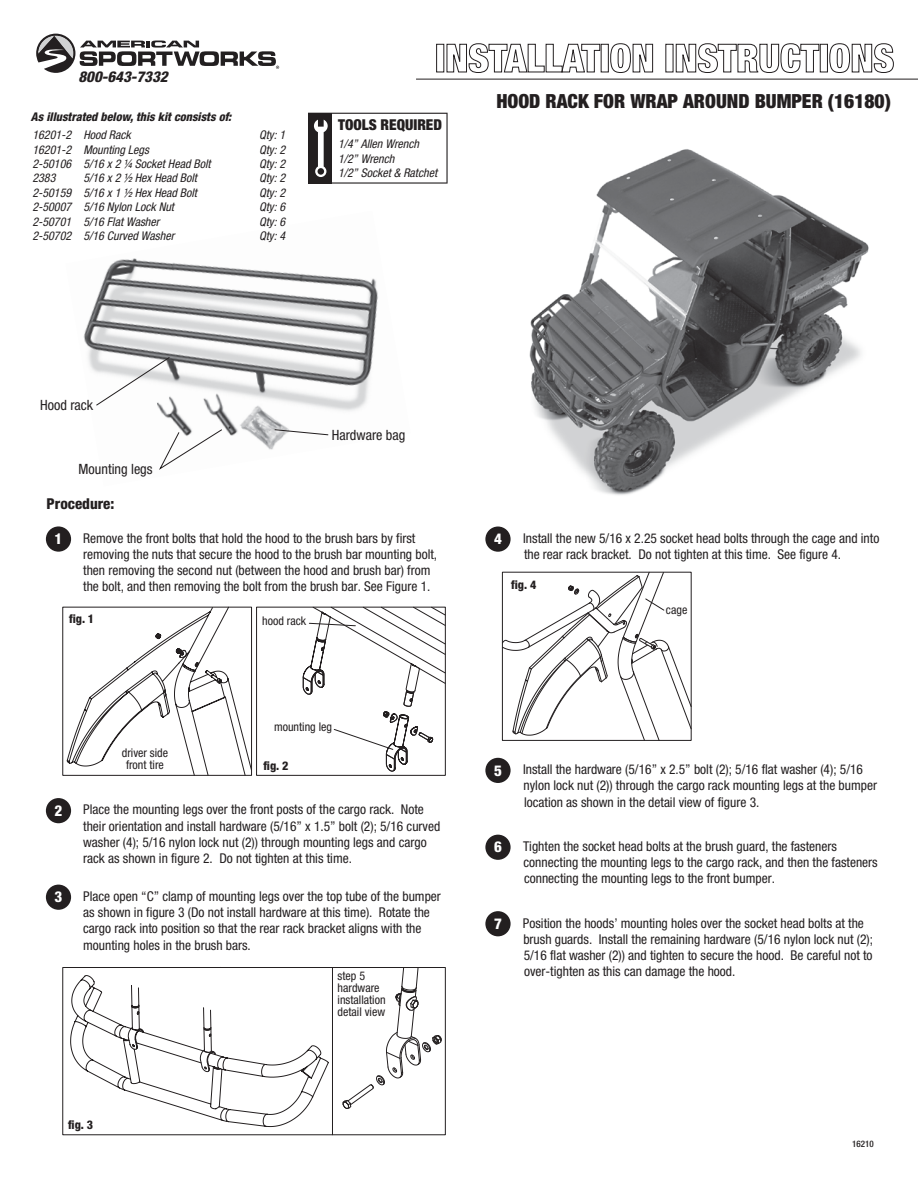
<style>
.page{position:relative;width:918px;height:1188px;background:#fff}
.page>*{position:absolute;margin:0;border:0;box-sizing:border-box;transform-origin:0 0}
.t1{font:900 condensed 19.5px "Helvetica Neue";color:#231f20}
.t2{font:900 condensed 15px "Helvetica Neue";color:#231f20}
.t3{font:italic 800 condensed 15px "Helvetica Neue";color:#231f20}
.t4{font:800 condensed 15px "Helvetica Neue";color:#231f20}
.t5{font:800 condensed 15px "Helvetica Neue";color:#fff}
.t6{font:condensed 14.25px "Helvetica Neue";color:#231f20}
.t7{font:condensed 13.5px/16.2px "Helvetica Neue";color:#231f20}
.t8{font:italic condensed 12px/14.4px "Helvetica Neue";color:#231f20}
.t9{font:condensed 12px/12px "Helvetica Neue";color:#231f20;text-align:center}
.t10{font:italic 800 condensed 12px "Helvetica Neue";color:#231f20}
.t11{font:800 condensed 12px "Helvetica Neue";color:#231f20}
.t12{font:500 condensed 9px "Helvetica Neue";color:#231f20}
</style>
<div class="page">
<img style="left:83px;top:258px;width:295px;height:192px">
<div style="left:436px;top:44px;width:8px;height:28px;border:1px solid #231f20"></div>
<svg style="left:446px;top:43px;width:155px;height:30px"></svg>
<div style="left:601px;top:44px;width:8px;height:28px;border:1px solid #231f20"></div>
<svg style="left:610px;top:43px;width:43px;height:30px"></svg>
<svg style="left:675px;top:43px;width:145px;height:30px"></svg>
<div style="left:820px;top:44px;width:8px;height:28px;border:1px solid #231f20"></div>
<svg style="left:829px;top:43px;width:65px;height:30px"></svg>
<hr style="left:416px;top:79px;width:502px;height:1px;background:#231f20">
<svg style="left:36px;top:34px;width:243px;height:39px"></svg>
<div style="left:46px;top:526px;width:25px;height:26px;background:#231f20;border-radius:50%"></div>
<div style="left:485px;top:527px;width:26px;height:25px;background:#231f20;border-radius:50%"></div>
<div style="left:485px;top:758px;width:26px;height:25px;background:#231f20;border-radius:50%"></div>
<div style="left:485px;top:835px;width:26px;height:25px;background:#231f20;border-radius:50%"></div>
<div style="left:485px;top:911px;width:26px;height:25px;background:#231f20;border-radius:50%"></div>
<div style="left:46px;top:798px;width:25px;height:25px;background:#231f20;border-radius:50%"></div>
<div style="left:46px;top:885px;width:25px;height:25px;background:#231f20;border-radius:50%"></div>
<img style="left:529px;top:149px;width:340px;height:346px">
<svg style="left:158px;top:428px;width:65px;height:42px"></svg>
<svg style="left:274px;top:429px;width:55px;height:7px"></svg>
<svg style="left:95px;top:356px;width:76px;height:51px"></svg>
<svg style="left:66px;top:606px;width:186px;height:168px"></svg>
<div style="left:62px;top:607px;width:190px;height:169px;border:1px solid #231f20"></div>
<div style="left:256px;top:607px;width:190px;height:169px;border:1px solid #231f20"></div>
<div style="left:62px;top:967px;width:384px;height:168px;border:1px solid #231f20"></div>
<hr style="left:332px;top:968px;width:1px;height:167px;background:#231f20">
<svg style="left:342px;top:967px;width:100px;height:142px"></svg>
<svg style="left:70px;top:967px;width:259px;height:160px"></svg>
<svg style="left:302px;top:606px;width:144px;height:166px"></svg>
<svg style="left:501px;top:571px;width:191px;height:170px"></svg>
<svg style="left:308px;top:113px;width:140px;height:71px"></svg>
<p class="t3" style="left:79px;top:67px;width:91px">800-643-7332</p>
<p class="t10" style="left:31px;top:109px;width:202px">As illustrated below, this kit consists of:</p>
<p class="t8" style="left:32px;top:128px;width:100px">16201-2 Hood Rack</p>
<p class="t8" style="left:259px;top:128px;width:28px">Qty: 1</p>
<p class="t8" style="left:32px;top:142px;width:118px">16201-2 Mounting Legs</p>
<p class="t8" style="left:259px;top:142px;width:28px">Qty: 2</p>
<p class="t8" style="left:32px;top:156px;width:180px">2-50106 5/16 x 2 ¼ Socket Head Bolt</p>
<p class="t8" style="left:259px;top:156px;width:28px">Qty: 2</p>
<p class="t8" style="left:32px;top:171px;width:25px">2383</p>
<p class="t8" style="left:83px;top:171px;width:115px">5/16 x 2 ½ Hex Head Bolt</p>
<p class="t8" style="left:259px;top:171px;width:28px">Qty: 2</p>
<p class="t8" style="left:32px;top:185px;width:166px">2-50159 5/16 x 1 ½ Hex Head Bolt</p>
<p class="t8" style="left:259px;top:185px;width:28px">Qty: 2</p>
<p class="t8" style="left:32px;top:200px;width:143px">2-50007 5/16 Nylon Lock Nut</p>
<p class="t8" style="left:259px;top:200px;width:28px">Qty: 6</p>
<p class="t8" style="left:32px;top:214px;width:128px">2-50701 5/16 Flat Washer</p>
<p class="t8" style="left:259px;top:214px;width:28px">Qty: 6</p>
<p class="t8" style="left:32px;top:228px;width:143px">2-50702 5/16 Curved Washer</p>
<p class="t8" style="left:259px;top:228px;width:28px">Qty: 4</p>
<p class="t2" style="left:338px;top:115px;width:105px">TOOLS REQUIRED</p>
<p class="t8" style="left:338px;top:137px;width:101px">1/4” Allen Wrench<br>1/2” Wrench<br>1/2” Socket &amp; Ratchet</p>
<h1 class="t1" style="left:496px;top:89px;width:396px">HOOD RACK FOR WRAP AROUND BUMPER (16180)</h1>
<p class="t6" style="left:40px;top:397px;width:55px">Hood rack</p>
<p class="t6" style="left:79px;top:461px;width:76px">Mounting legs</p>
<p class="t6" style="left:332px;top:427px;width:75px">Hardware bag</p>
<p class="t4" style="left:47px;top:494px;width:69px">Procedure:</p>
<p class="t5" style="left:55px;top:530px;width:9px">1</p>
<p class="t7" style="left:83px;top:530px;width:355px">Remove the front bolts that hold the hood to the brush bars by first removing the nuts that secure the hood to the brush bar mounting bolt, then removing the second nut (between the hood and brush bar) from the bolt, and then removing the bolt from the brush bar. See Figure 1.</p>
<p class="t5" style="left:494px;top:530px;width:9px">4</p>
<p class="t7" style="left:523px;top:530px;width:358px">Install the new 5/16 x 2.25 socket head bolts through the cage and into the rear rack bracket. Do not tighten at this time. See figure 4.</p>
<p class="t11" style="left:511px;top:577px;width:26px">fig. 4</p>
<p class="t11" style="left:69px;top:611px;width:26px">fig. 1</p>
<p class="t9" style="left:122px;top:746px;width:48px">driver side front tire</p>
<p class="t9" style="left:262px;top:615px;width:45px">hood rack</p>
<p class="t9" style="left:274px;top:721px;width:59px">mounting leg</p>
<p class="t11" style="left:263px;top:758px;width:26px">fig. 2</p>
<p class="t5" style="left:55px;top:801px;width:9px">2</p>
<p class="t7" style="left:83px;top:801px;width:359px">Place the mounting legs over the front posts of the cargo rack. Note their orientation and install hardware (5/16” x 1.5” bolt (2); 5/16 curved washer (4); 5/16 nylon lock nut (2)) through mounting legs and cargo rack as shown in figure 2. Do not tighten at this time.</p>
<p class="t5" style="left:55px;top:888px;width:9px">3</p>
<p class="t7" style="left:83px;top:888px;width:359px">Place open “C” clamp of mounting legs over the top tube of the bumper as shown in figure 3 (Do not install hardware at this time). Rotate the cargo rack into position so that the rear rack bracket aligns with the mounting holes in the brush bars.</p>
<p class="t11" style="left:68px;top:1118px;width:26px">fig. 3</p>
<p class="t9" style="left:338px;top:970px;width:49px;text-align:left">step 5 hardware installation detail view</p>
<p class="t9" style="left:666px;top:604px;width:23px">cage</p>
<p class="t5" style="left:494px;top:761px;width:9px">5</p>
<p class="t7" style="left:523px;top:761px;width:356px">Install the hardware (5/16” x 2.5” bolt (2); 5/16 flat washer (4); 5/16 nylon lock nut (2)) through the cargo rack mounting legs at the bumper location as shown in the detail view of figure 3.</p>
<p class="t5" style="left:494px;top:838px;width:9px">6</p>
<p class="t7" style="left:523px;top:838px;width:356px">Tighten the socket head bolts at the brush guard, the fasteners connecting the mounting legs to the cargo rack, and then the fasteners connecting the mounting legs to the front bumper.</p>
<p class="t5" style="left:494px;top:914px;width:9px">7</p>
<p class="t7" style="left:523px;top:915px;width:352px">Position the hoods’ mounting holes over the socket head bolts at the brush guards. Install the remaining hardware (5/16 nylon lock nut (2); 5/16 flat washer (2)) and tighten to secure the hood. Be careful not to over-tighten as this can damage the hood.</p>
<p class="t12" style="left:852px;top:1139px;width:23px">16210</p>
</div>
